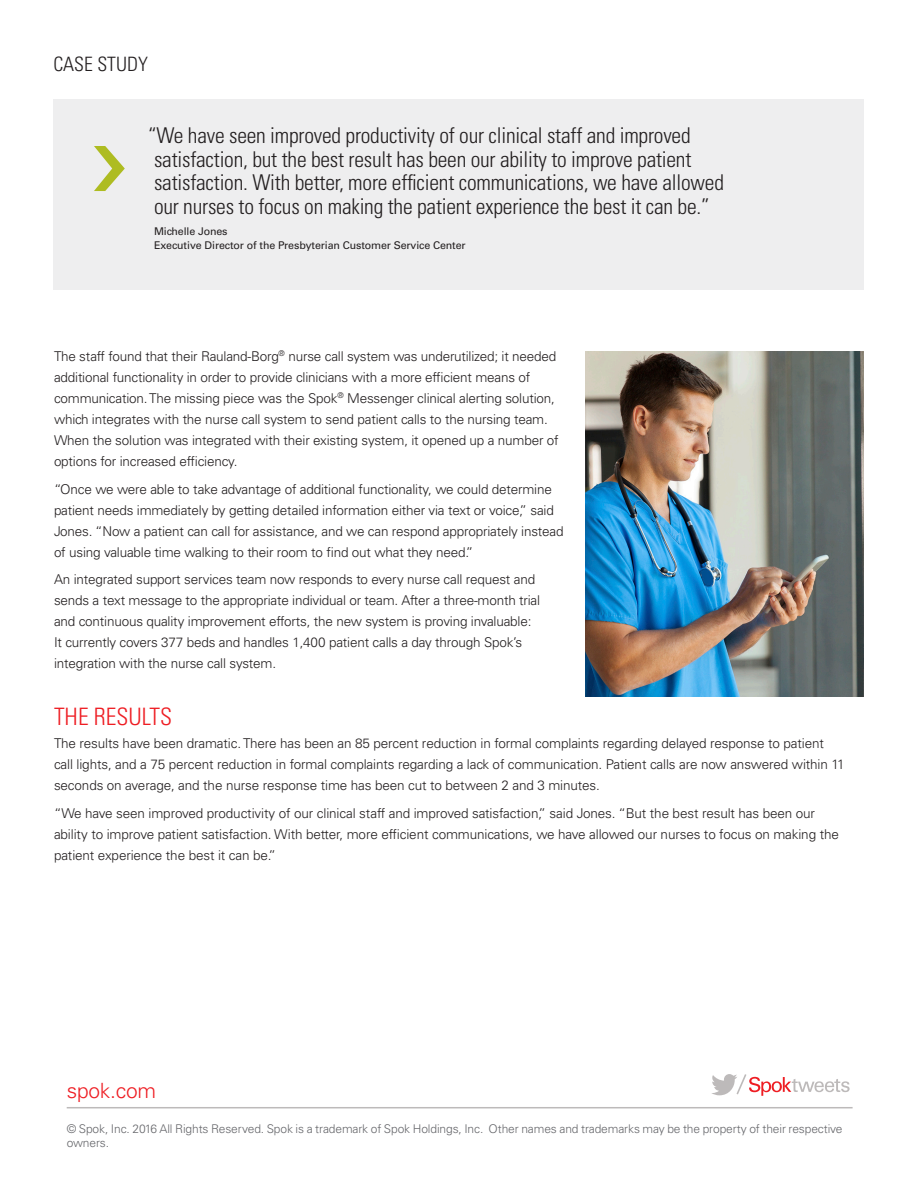
<style>
.page{position:relative;width:918px;height:1188px;background:#fff}
.page>*{position:absolute;margin:0;border:0;box-sizing:border-box;transform-origin:0 0}
.Subhead_RED{font:300 condensed 24px "Univers LT Std";color:#ee1d23}
.Large_Quote{font:300 condensed 21.75px/23.5px "Univers LT Std";letter-spacing:-.01em;color:#231f20}
.BODY_Copy{font:300 21px "Univers LT Std";letter-spacing:-.01em;color:#ee1d23}
.Document_Title{font:300 condensed 19.8px "Univers LT Std";color:#231f20}
.BODY_Copy-2{font:300 13.5px/21px "Univers LT Std";letter-spacing:-.015em;color:#231f20}
.BODY_Copy-3{font:300 12px/14.4px "Univers LT Std";letter-spacing:-.01em;color:#66676b}
.Callout_Credit{font:10.65px/13.5px "Univers LT Std";letter-spacing:-.01em;color:#231f20}
</style>
<div class="page">
<div style="left:53px;top:99px;width:811px;height:191px;background:#eeeeef"></div>
<hr style="left:67px;top:1107px;width:786px;height:1px;background:#bdbaba">
<svg style="left:711px;top:1074px;width:139px;height:22px"></svg>
<svg style="left:94px;top:146px;width:31px;height:45px"></svg>
<img style="left:585px;top:351px;width:279px;height:345px">
<p class="Document_Title" style="left:53px;top:52px;width:96px">CASE STUDY</p>
<p class="Large_Quote" style="left:148px;top:124px;width:577px">“We have seen improved productivity of our clinical staff and improved satisfaction, but the best result has been our ability to improve patient satisfaction. With better, more efficient communications, we have allowed our nurses to focus on making the patient experience the best it can be.”</p>
<p class="Callout_Credit" style="left:154px;top:225px;width:313px">Michelle Jones<br>Executive Director of the Presbyterian Customer Service Center</p>
<p class="BODY_Copy-2" style="left:54px;top:346px;width:506px">The staff found that their Rauland-Borg<sup>®</sup> nurse call system was underutilized; it needed additional functionality in order to provide clinicians with a more efficient means of communication. The missing piece was the Spok<sup>®</sup> Messenger clinical alerting solution, which integrates with the nurse call system to send patient calls to the nursing team.<br>When the solution was integrated with their existing system, it opened up a number of options for increased efficiency.</p>
<p class="BODY_Copy-2" style="left:54px;top:478px;width:511px">“Once we were able to take advantage of additional functionality, we could determine patient needs immediately by getting detailed information either via text or voice,” said Jones. “Now a patient can call for assistance, and we can respond appropriately instead of using valuable time walking to their room to find out what they need.”</p>
<p class="BODY_Copy-2" style="left:54px;top:569px;width:488px">An integrated support services team now responds to every nurse call request and sends a text message to the appropriate individual or team. After a three-month trial and continuous quality improvement efforts, the new system is proving invaluable:<br>It currently covers 377 beds and handles 1,400 patient calls a day through Spok’s integration with the nurse call system.</p>
<p class="Subhead_RED" style="left:54px;top:702px;width:120px">THE RESULTS</p>
<p class="BODY_Copy-2" style="left:54px;top:733px;width:792px">The results have been dramatic. There has been an 85 percent reduction in formal complaints regarding delayed response to patient call lights, and a 75 percent reduction in formal complaints regarding a lack of communication. Patient calls are now answered within 11 seconds on average, and the nurse response time has been cut to between 2 and 3 minutes.</p>
<p class="BODY_Copy-2" style="left:54px;top:803px;width:786px">“We have seen improved productivity of our clinical staff and improved satisfaction,” said Jones. “But the best result has been our ability to improve patient satisfaction. With better, more efficient communications, we have allowed our nurses to focus on making the patient experience the best it can be.”</p>
<p class="BODY_Copy" style="left:67px;top:1078px;width:91px">spok.com</p>
<p class="BODY_Copy-3" style="left:67px;top:1122px;width:777px">© Spok, Inc. 2016 All Rights Reserved. Spok is a trademark of Spok Holdings, Inc. Other names and trademarks may be the property of their respective owners.</p>
</div>
